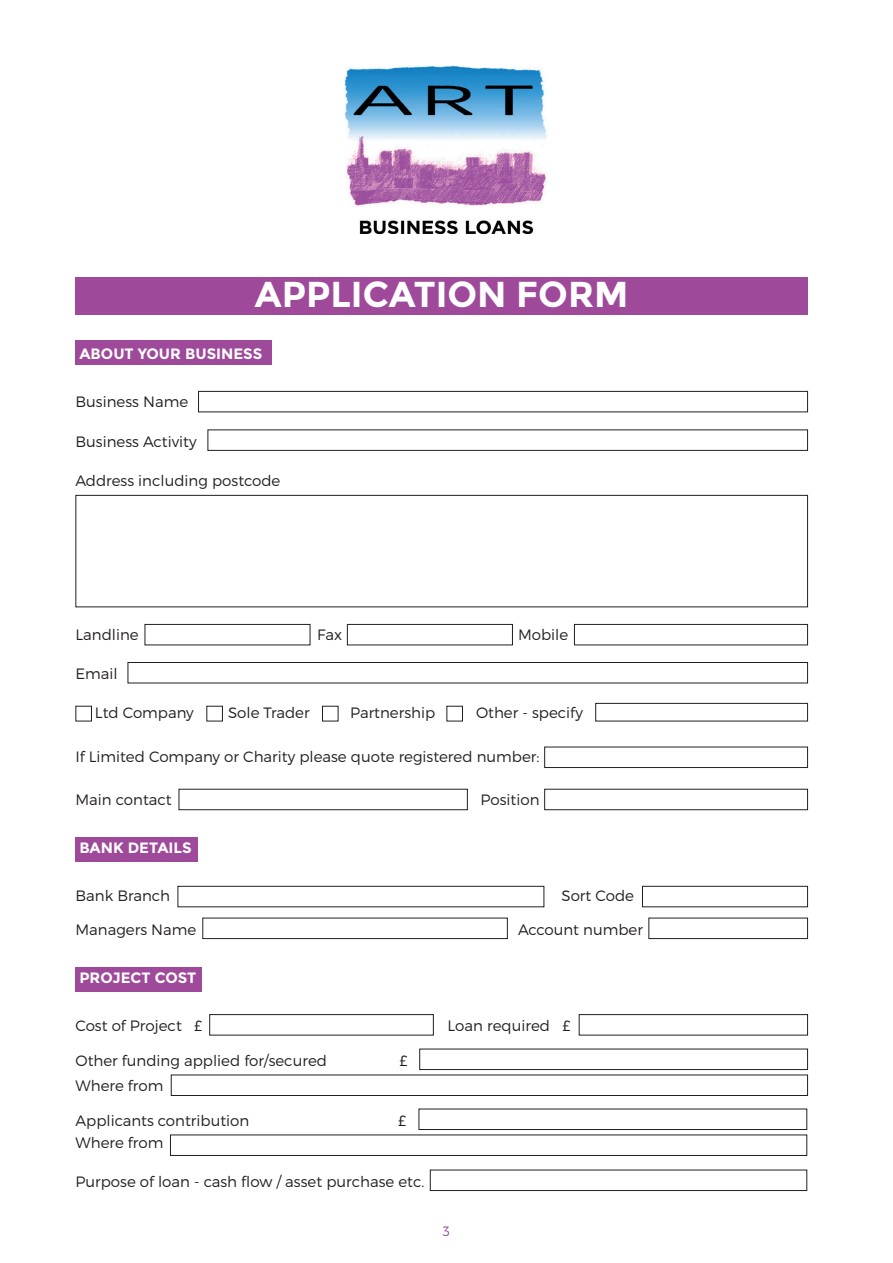
<style>
.page{position:relative;width:893px;height:1263px;background:#fff}
.page>*{position:absolute;margin:0;border:0;box-sizing:border-box;transform-origin:0 0}
.t1{font:700 36px "Montserrat";color:#fff}
.t2{font:300 15px "Montserrat";color:#231f20}
.t3{font:700 15px "Montserrat";color:#fff}
.t4{font:300 13.5px "Montserrat";color:#9f499b}
</style>
<div class="page">
<div style="left:75px;top:967px;width:127px;height:24px;background:#9f499b"></div>
<div style="left:75px;top:837px;width:123px;height:24px;background:#9f499b"></div>
<div style="left:75px;top:340px;width:197px;height:24px;background:#9f499b"></div>
<img style="left:344px;top:65px;width:203px;height:168px">
<div style="left:75px;top:277px;width:733px;height:38px;background:#9f499b"></div>
<div style="left:198px;top:391px;width:610px;height:21px;border:1px solid #231f20"></div>
<div style="left:207px;top:429px;width:601px;height:22px;border:1px solid #231f20"></div>
<div style="left:75px;top:495px;width:733px;height:112px;border:1px solid #231f20"></div>
<div style="left:145px;top:624px;width:165px;height:21px;border:1px solid #231f20"></div>
<div style="left:347px;top:624px;width:166px;height:21px;border:1px solid #231f20"></div>
<div style="left:574px;top:624px;width:234px;height:21px;border:1px solid #231f20"></div>
<div style="left:128px;top:662px;width:680px;height:21px;border:1px solid #231f20"></div>
<div style="left:75px;top:706px;width:17px;height:15px;border:1px solid #231f20"></div>
<div style="left:206px;top:706px;width:17px;height:15px;border:1px solid #231f20"></div>
<div style="left:322px;top:706px;width:16px;height:15px;border:1px solid #231f20"></div>
<div style="left:446px;top:706px;width:17px;height:15px;border:1px solid #231f20"></div>
<div style="left:595px;top:703px;width:213px;height:18px;border:1px solid #231f20"></div>
<div style="left:544px;top:747px;width:264px;height:21px;border:1px solid #231f20"></div>
<div style="left:179px;top:789px;width:289px;height:21px;border:1px solid #231f20"></div>
<div style="left:544px;top:789px;width:264px;height:21px;border:1px solid #231f20"></div>
<div style="left:178px;top:886px;width:366px;height:21px;border:1px solid #231f20"></div>
<div style="left:642px;top:886px;width:166px;height:21px;border:1px solid #231f20"></div>
<div style="left:202px;top:918px;width:306px;height:21px;border:1px solid #231f20"></div>
<div style="left:648px;top:918px;width:160px;height:21px;border:1px solid #231f20"></div>
<div style="left:209px;top:1014px;width:225px;height:21px;border:1px solid #231f20"></div>
<div style="left:579px;top:1014px;width:229px;height:21px;border:1px solid #231f20"></div>
<div style="left:419px;top:1049px;width:389px;height:21px;border:1px solid #231f20"></div>
<div style="left:171px;top:1074px;width:637px;height:22px;border:1px solid #231f20"></div>
<div style="left:419px;top:1108px;width:388px;height:22px;border:1px solid #231f20"></div>
<div style="left:170px;top:1134px;width:637px;height:22px;border:1px solid #231f20"></div>
<div style="left:430px;top:1170px;width:377px;height:21px;border:1px solid #231f20"></div>
<h1 class="t1" style="left:255px;top:273px;width:375px">APPLICATION FORM</h1>
<p class="t3" style="left:79px;top:344px;width:184px">ABOUT YOUR BUSINESS</p>
<p class="t2" style="left:75px;top:393px;width:114px">Business Name</p>
<p class="t2" style="left:75px;top:432px;width:123px">Business Activity</p>
<p class="t2" style="left:75px;top:471px;width:206px">Address including postcode</p>
<p class="t2" style="left:75px;top:625px;width:65px">Landline</p>
<p class="t2" style="left:317px;top:625px;width:27px">Fax</p>
<p class="t2" style="left:518px;top:625px;width:52px">Mobile</p>
<p class="t2" style="left:75px;top:664px;width:44px">Email</p>
<p class="t2" style="left:95px;top:704px;width:100px">Ltd Company</p>
<p class="t2" style="left:228px;top:704px;width:83px">Sole Trader</p>
<p class="t2" style="left:350px;top:704px;width:87px">Partnership</p>
<p class="t2" style="left:476px;top:704px;width:109px">Other - specify</p>
<p class="t2" style="left:75px;top:747px;width:465px">If Limited Company or Charity please quote registered number:</p>
<p class="t2" style="left:75px;top:791px;width:98px">Main contact</p>
<p class="t2" style="left:480px;top:791px;width:61px">Position</p>
<p class="t3" style="left:79px;top:839px;width:114px">BANK DETAILS</p>
<p class="t2" style="left:75px;top:886px;width:96px">Bank Branch</p>
<p class="t2" style="left:561px;top:886px;width:74px">Sort Code</p>
<p class="t2" style="left:75px;top:920px;width:122px">Managers Name</p>
<p class="t2" style="left:518px;top:920px;width:126px">Account number</p>
<p class="t3" style="left:79px;top:968px;width:118px">PROJECT COST</p>
<p class="t2" style="left:75px;top:1016px;width:128px">Cost of Project £</p>
<p class="t2" style="left:447px;top:1016px;width:124px">Loan required £</p>
<p class="t2" style="left:75px;top:1051px;width:253px">Other funding applied for/secured</p>
<p class="t2" style="left:399px;top:1051px;width:10px">£</p>
<p class="t2" style="left:75px;top:1077px;width:89px">Where from</p>
<p class="t2" style="left:75px;top:1111px;width:175px">Applicants contribution</p>
<p class="t2" style="left:398px;top:1111px;width:10px">£</p>
<p class="t2" style="left:75px;top:1133px;width:89px">Where from</p>
<p class="t2" style="left:75px;top:1173px;width:350px">Purpose of loan - cash flow / asset purchase etc.</p>
<p class="t4" style="left:443px;top:1222px;width:9px">3</p>
</div>
